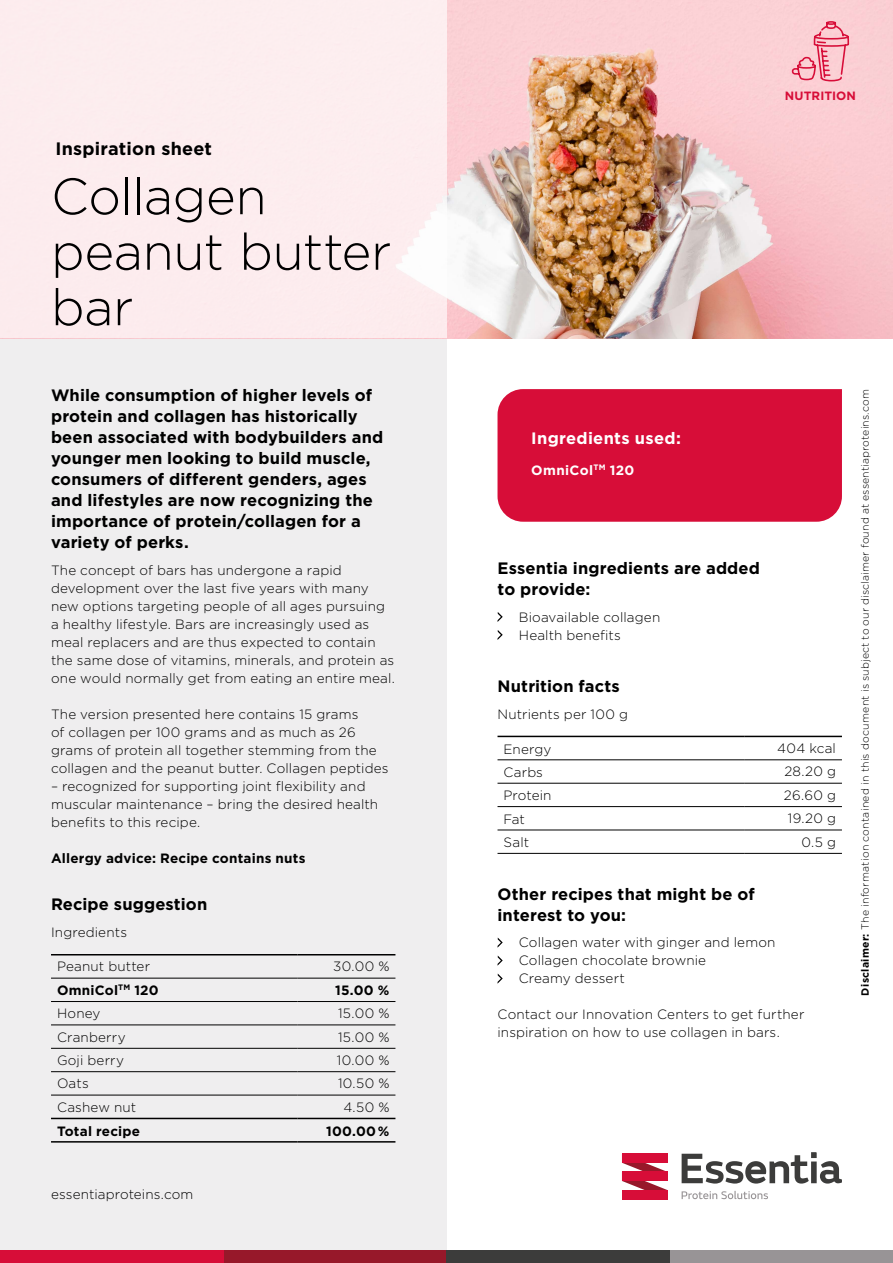
<style>
.page{position:relative;width:893px;height:1263px;background:#fff}
.page>*{position:absolute;margin:0;border:0;box-sizing:border-box;transform-origin:0 0}
.t1{font:300 51px/55.5px "Gotham";letter-spacing:-.01em;color:#000}
.t2{font:700 18px "Gotham";letter-spacing:.015em;color:#000}
.t3{font:700 16.5px/21px "Gotham";letter-spacing:.005em;color:#000}
.t4{font:700 16.5px "Gotham";letter-spacing:.015em;color:#fff}
.t5{font:300 13.5px/18px "Gotham";letter-spacing:.01em;color:#000}
.t6{font:700 13.5px "Gotham";letter-spacing:.015em;color:#000}
.t7{font:700 13.5px "Gotham";letter-spacing:.025em;color:#fff}
.t8{font:700 12px "Gotham";letter-spacing:.01em;color:#d70d38}
.t9{font:300 10.5px "Gotham";letter-spacing:.015em;color:#000}
.s1{font-weight:700}
</style>
<div class="page">
<div style="left:0;top:338px;width:446px;height:925px;background:#efeeef"></div>
<div style="left:670px;top:1250px;width:223px;height:13px;background:#989496"></div>
<div style="left:223px;top:1250px;width:223px;height:13px;background:#97182a"></div>
<div style="left:446px;top:1250px;width:224px;height:13px;background:#3c3c3b"></div>
<div style="left:0;top:1250px;width:223px;height:13px;background:#d70d38"></div>
<svg style="left:682px;top:1191px;width:86px;height:8px"></svg>
<svg style="left:682px;top:1152px;width:160px;height:31px"></svg>
<svg style="left:622px;top:1163px;width:45px;height:27px"></svg>
<div style="left:622px;top:1154px;width:45px;height:9px;background:#d70d38"></div>
<div style="left:622px;top:1172px;width:45px;height:9px;background:#d70d38"></div>
<div style="left:622px;top:1190px;width:45px;height:9px;background:#d70d38"></div>
<div style="left:497px;top:389px;width:345px;height:133px;background:#d70d38"></div>
<svg style="left:497px;top:937px;width:6px;height:11px"></svg>
<svg style="left:497px;top:955px;width:6px;height:11px"></svg>
<svg style="left:497px;top:973px;width:6px;height:11px"></svg>
<hr style="left:51px;top:954px;width:247px;height:1px;background:#000">
<hr style="left:298px;top:954px;width:97px;height:1px;background:#000">
<hr style="left:51px;top:1141px;width:247px;height:1px;background:#000">
<hr style="left:298px;top:1141px;width:97px;height:1px;background:#000">
<hr style="left:51px;top:978px;width:247px;height:1px;background:#000">
<hr style="left:298px;top:978px;width:97px;height:1px;background:#000">
<hr style="left:51px;top:1001px;width:247px;height:1px;background:#000">
<hr style="left:298px;top:1001px;width:97px;height:1px;background:#000">
<hr style="left:51px;top:1024px;width:247px;height:1px;background:#000">
<hr style="left:298px;top:1024px;width:97px;height:1px;background:#000">
<hr style="left:51px;top:1048px;width:247px;height:1px;background:#000">
<hr style="left:298px;top:1048px;width:97px;height:1px;background:#000">
<hr style="left:51px;top:1071px;width:247px;height:1px;background:#000">
<hr style="left:298px;top:1071px;width:97px;height:1px;background:#000">
<hr style="left:51px;top:1095px;width:247px;height:1px;background:#000">
<hr style="left:298px;top:1095px;width:97px;height:1px;background:#000">
<hr style="left:51px;top:1118px;width:247px;height:1px;background:#000">
<hr style="left:298px;top:1118px;width:97px;height:1px;background:#000">
<svg style="left:497px;top:612px;width:6px;height:10px"></svg>
<svg style="left:497px;top:630px;width:6px;height:10px"></svg>
<hr style="left:497px;top:736px;width:247px;height:1px;background:#000">
<hr style="left:744px;top:736px;width:98px;height:1px;background:#000">
<hr style="left:497px;top:759px;width:247px;height:1px;background:#000">
<hr style="left:744px;top:759px;width:98px;height:1px;background:#000">
<hr style="left:497px;top:783px;width:247px;height:1px;background:#000">
<hr style="left:744px;top:783px;width:98px;height:1px;background:#000">
<hr style="left:497px;top:806px;width:247px;height:1px;background:#000">
<hr style="left:744px;top:806px;width:98px;height:1px;background:#000">
<hr style="left:497px;top:830px;width:247px;height:1px;background:#000">
<hr style="left:744px;top:830px;width:98px;height:1px;background:#000">
<hr style="left:497px;top:853px;width:247px;height:1px;background:#000">
<hr style="left:744px;top:853px;width:98px;height:1px;background:#000">
<img style="left:446px;top:0;width:447px;height:338px">
<div style="left:0;top:0;width:446px;height:338px;background:#fcedee"></div>
<svg style="left:791px;top:20px;width:59px;height:84px"></svg>
<h2 class="t2" style="left:55px;top:138px;width:158px">Inspiration sheet</h2>
<h1 class="t1" style="left:51px;top:168px;width:342px">Collagen peanut butter bar</h1>
<p class="t3" style="left:51px;top:384px;width:334px">While consumption of higher levels of protein and collagen has historically been associated with bodybuilders and younger men looking to build muscle, consumers of different genders, ages and lifestyles are now recognizing the importance of protein/collagen for a variety of perks.</p>
<p class="t5" style="left:51px;top:561px;width:345px">The concept of bars has undergone a rapid development over the last five years with many new options targeting people of all ages pursuing a healthy lifestyle. Bars are increasingly used as meal replacers and are thus expected to contain the same dose of vitamins, minerals, and protein as one would normally get from eating an entire meal.</p>
<p class="t5" style="left:51px;top:705px;width:339px">The version presented here contains 15 grams<br>of collagen per 100 grams and as much as 26 grams of protein all together stemming from the collagen and the peanut butter. Collagen peptides</p>
<p class="t5" style="left:51px;top:777px;width:329px">– recognized for supporting joint flexibility and muscular maintenance – bring the desired health benefits to this recipe.</p>
<p class="t6" style="left:51px;top:850px;width:256px">Allergy advice: Recipe contains nuts</p>
<p class="t3" style="left:51px;top:894px;width:158px">Recipe suggestion</p>
<p class="t5" style="left:51px;top:923px;width:78px">Ingredients</p>
<p class="t5" style="left:57px;top:957px;width:95px">Peanut butter</p>
<p class="t5" style="left:333px;top:957px;width:58px">30.00 %</p>
<p class="t6" style="left:57px;top:982px;width:103px">OmniCol<sup>TM</sup> 120</p>
<p class="t6" style="left:335px;top:982px;width:56px">15.00 %</p>
<p class="t5" style="left:57px;top:1004px;width:45px">Honey</p>
<p class="t5" style="left:338px;top:1004px;width:53px">15.00 %</p>
<p class="t5" style="left:57px;top:1027px;width:70px">Cranberry</p>
<p class="t5" style="left:338px;top:1027px;width:53px">15.00 %</p>
<p class="t5" style="left:57px;top:1051px;width:68px">Goji berry</p>
<p class="t5" style="left:337px;top:1051px;width:54px">10.00 %</p>
<p class="t5" style="left:57px;top:1074px;width:33px">Oats</p>
<p class="t5" style="left:338px;top:1074px;width:53px">10.50 %</p>
<p class="t5" style="left:57px;top:1098px;width:81px">Cashew nut</p>
<p class="t5" style="left:343px;top:1098px;width:48px">4.50 %</p>
<p class="t6" style="left:57px;top:1123px;width:85px">Total recipe</p>
<p class="t6" style="left:326px;top:1123px;width:65px">100.00%</p>
<p class="t5" style="left:51px;top:1185px;width:144px">essentiaproteins.com</p>
<p class="t8" style="left:785px;top:89px;width:73px">NUTRITION</p>
<p class="t4" style="left:531px;top:429px;width:151px">Ingredients used:</p>
<p class="t7" style="left:531px;top:462px;width:105px">OmniCol<sup>TM</sup> 120</p>
<p class="t3" style="left:497px;top:557px;width:264px">Essentia ingredients are added to provide:</p>
<p class="t5" style="left:519px;top:608px;width:143px">Bioavailable collagen<br>Health benefits</p>
<p class="t3" style="left:497px;top:675px;width:124px">Nutrition facts</p>
<p class="t5" style="left:497px;top:705px;width:132px">Nutrients per 100 g</p>
<p class="t5" style="left:503px;top:739px;width:49px">Energy</p>
<p class="t5" style="left:777px;top:739px;width:60px">404 kcal</p>
<p class="t5" style="left:503px;top:763px;width:41px">Carbs</p>
<p class="t5" style="left:784px;top:762px;width:53px">28.20 g</p>
<p class="t5" style="left:503px;top:786px;width:49px">Protein</p>
<p class="t5" style="left:784px;top:786px;width:54px">26.60 g</p>
<p class="t5" style="left:503px;top:810px;width:23px">Fat</p>
<p class="t5" style="left:788px;top:809px;width:50px">19.20 g</p>
<p class="t5" style="left:503px;top:833px;width:27px">Salt</p>
<p class="t5" style="left:801px;top:833px;width:36px">0.5 g</p>
<p class="t3" style="left:497px;top:883px;width:259px">Other recipes that might be of interest to you:</p>
<p class="t5" style="left:519px;top:933px;width:258px">Collagen water with ginger and lemon<br>Collagen chocolate brownie<br>Creamy dessert</p>
<p class="t5" style="left:497px;top:1005px;width:308px">Contact our Innovation Centers to get further inspiration on how to use collagen in bars.</p>
<p class="t9" style="left:859px;top:995px;width:608px;rotate:-90deg"><span class="s1">Disclaimer:</span> The information contained in this document is subject to our disclaimer found at essentiaproteins.com</p>
</div>
